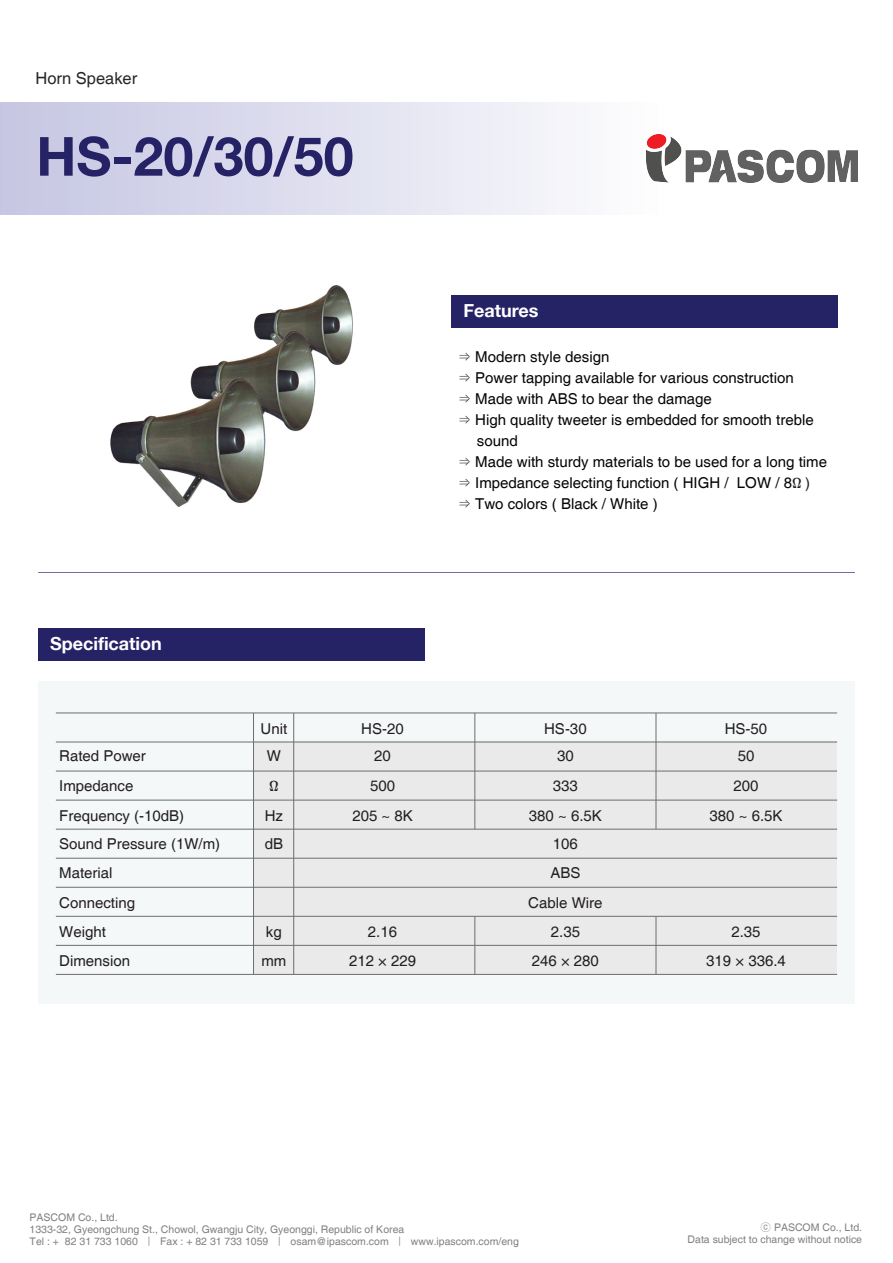
<style>
.page{position:relative;width:893px;height:1263px;background:#fff}
.page>*{position:absolute;margin:0;border:0;box-sizing:border-box;transform-origin:0 0}
.t1{font:700 54px "Helvetica 75";color:#262266}
.t2{font:700 18px "Helvetica 75";color:#fff}
.t3{font:16.5px "Helvetica";color:#262727}
.t4{font:15px "Helvetica";color:#050504}
.t5{font:15px/29.2px "Helvetica";color:#231f20;text-align:center}
.t6{font:10.5px/12px "Helvetica";color:#808180}
.s1{font-family:"Gulim"}
.s2{color:#231f20}
</style>
<div class="page">
<div style="left:0;top:102px;width:667px;height:112px;background:linear-gradient(to right,#c5c5e2,#fdfdfe)"></div>
<div style="left:38px;top:628px;width:386px;height:33px;background:#262266"></div>
<div style="left:451px;top:295px;width:387px;height:33px;background:#262266"></div>
<div style="left:38px;top:681px;width:817px;height:322px;background:#f5f8f8"></div>
<div style="left:254px;top:741px;width:583px;height:233px;background:#eaeaea"></div>
<hr style="left:56px;top:916px;width:781px;height:1px;background:#6e6e6e">
<hr style="left:56px;top:974px;width:781px;height:1px;background:#6e6e6e">
<hr style="left:56px;top:945px;width:781px;height:1px;background:#6e6e6e">
<hr style="left:56px;top:887px;width:781px;height:1px;background:#6e6e6e">
<hr style="left:56px;top:858px;width:781px;height:1px;background:#6e6e6e">
<hr style="left:56px;top:829px;width:781px;height:1px;background:#6e6e6e">
<hr style="left:56px;top:800px;width:781px;height:1px;background:#6e6e6e">
<hr style="left:56px;top:771px;width:781px;height:1px;background:#6e6e6e">
<hr style="left:56px;top:742px;width:781px;height:1px;background:#6e6e6e">
<hr style="left:56px;top:712px;width:781px;height:1px;background:#6e6e6e">
<hr style="left:293px;top:713px;width:1px;height:261px;background:#6e6e6e">
<hr style="left:253px;top:713px;width:1px;height:261px;background:#6e6e6e">
<hr style="left:474px;top:713px;width:1px;height:116px;background:#6e6e6e">
<hr style="left:656px;top:713px;width:1px;height:116px;background:#6e6e6e">
<hr style="left:474px;top:916px;width:1px;height:58px;background:#6e6e6e">
<hr style="left:656px;top:916px;width:1px;height:58px;background:#6e6e6e">
<hr style="left:38px;top:572px;width:817px;height:1px;background:#262266">
<img style="left:646px;top:135px;width:212px;height:47px">
<img style="left:110px;top:286px;width:242px;height:220px">
<p class="t3" style="left:36px;top:69px;width:103px">Horn Speaker</p>
<h1 class="t1" style="left:36px;top:123px;width:319px">HS-20/30/50</h1>
<p class="t2" style="left:50px;top:632px;width:113px">Specification</p>
<p class="t2" style="left:463px;top:299px;width:77px">Features</p>
<p class="t4" style="left:456px;top:348px;width:155px"><span class="s1">⇒</span> Modern style design</p>
<p class="t4" style="left:456px;top:369px;width:339px"><span class="s1">⇒</span> Power tapping available for various construction</p>
<p class="t4" style="left:456px;top:390px;width:257px"><span class="s1">⇒</span> Made with ABS to bear the damage</p>
<p class="t4" style="left:456px;top:411px;width:359px"><span class="s1">⇒</span> High quality tweeter is embedded for smooth treble</p>
<p class="t4" style="left:477px;top:432px;width:42px">sound</p>
<p class="t4" style="left:456px;top:453px;width:372px"><span class="s1">⇒</span> Made with sturdy materials to be used for a long time</p>
<p class="t4" style="left:456px;top:474px;width:356px"><span class="s1">⇒</span> Impedance selecting function ( HIGH / LOW / 8<span class="s2">Ω )</span></p>
<p class="t4" style="left:456px;top:495px;width:203px"><span class="s1">⇒</span> Two colors ( Black / White )</p>
<p class="t5" style="left:59px;top:742px;width:88px;text-align:left">Rated Power<br>Impedance</p>
<p class="t5" style="left:361px;top:714px;width:44px">HS-20</p>
<p class="t5" style="left:544px;top:715px;width:44px;line-height:27.6px">HS-30<br>30</p>
<p class="t5" style="left:725px;top:715px;width:44px;line-height:27.6px">HS-50<br>50</p>
<p class="t5" style="left:370px;top:771px;width:27px">500</p>
<p class="t5" style="left:553px;top:771px;width:27px">333</p>
<p class="t5" style="left:733px;top:771px;width:27px">200</p>
<p class="t5" style="left:261px;top:714px;width:28px">Unit</p>
<p class="t5" style="left:267px;top:742px;width:16px">W</p>
<p class="t5" style="left:374px;top:742px;width:18px">20</p>
<p class="t5" style="left:269px;top:771px;width:11px">Ω</p>
<p class="t5" style="left:59px;top:801px;width:127px">Frequency (-10dB)</p>
<p class="t5" style="left:265px;top:801px;width:20px">Hz</p>
<p class="t5" style="left:59px;top:829px;width:162px;text-align:left">Sound Pressure (1W/m)<br>Material<br>Connecting<br>Weight<br>Dimension</p>
<p class="t5" style="left:265px;top:829px;width:20px">dB</p>
<p class="t5" style="left:261px;top:918px;width:26px;line-height:28.7px">kg mm</p>
<p class="t5" style="left:352px;top:801px;width:62px">205 ~ 8K</p>
<p class="t5" style="left:529px;top:801px;width:74px">380 ~ 6.5K</p>
<p class="t5" style="left:709px;top:801px;width:74px">380 ~ 6.5K</p>
<p class="t5" style="left:528px;top:829px;width:76px">106<br>ABS<br>Cable Wire</p>
<p class="t5" style="left:368px;top:918px;width:31px">2.16</p>
<p class="t5" style="left:551px;top:918px;width:31px">2.35</p>
<p class="t5" style="left:731px;top:918px;width:31px">2.35</p>
<p class="t5" style="left:349px;top:946px;width:69px">212 × 229</p>
<p class="t5" style="left:532px;top:946px;width:69px">246 × 280</p>
<p class="t5" style="left:706px;top:946px;width:81px">319 × 336.4</p>
<p class="t6" style="left:30px;top:1211px;width:491px">PASCOM Co., Ltd.<br>1333-32, Gyeongchung St., Chowol, Gwangju City, Gyeonggi, Republic of Korea<br>Tel : + 82 31 733 1060 <span class="s1">｜</span> Fax : + 82 31 733 1059 <span class="s1">｜</span> osam@ipascom.com <span class="s1">｜</span> www.ipascom.com/eng</p>
<p class="t6" style="left:688px;top:1222px;width:176px;text-align:right"><span class="s1">ⓒ</span> PASCOM Co., Ltd.<br>Data subject to change without notice</p>
</div>
